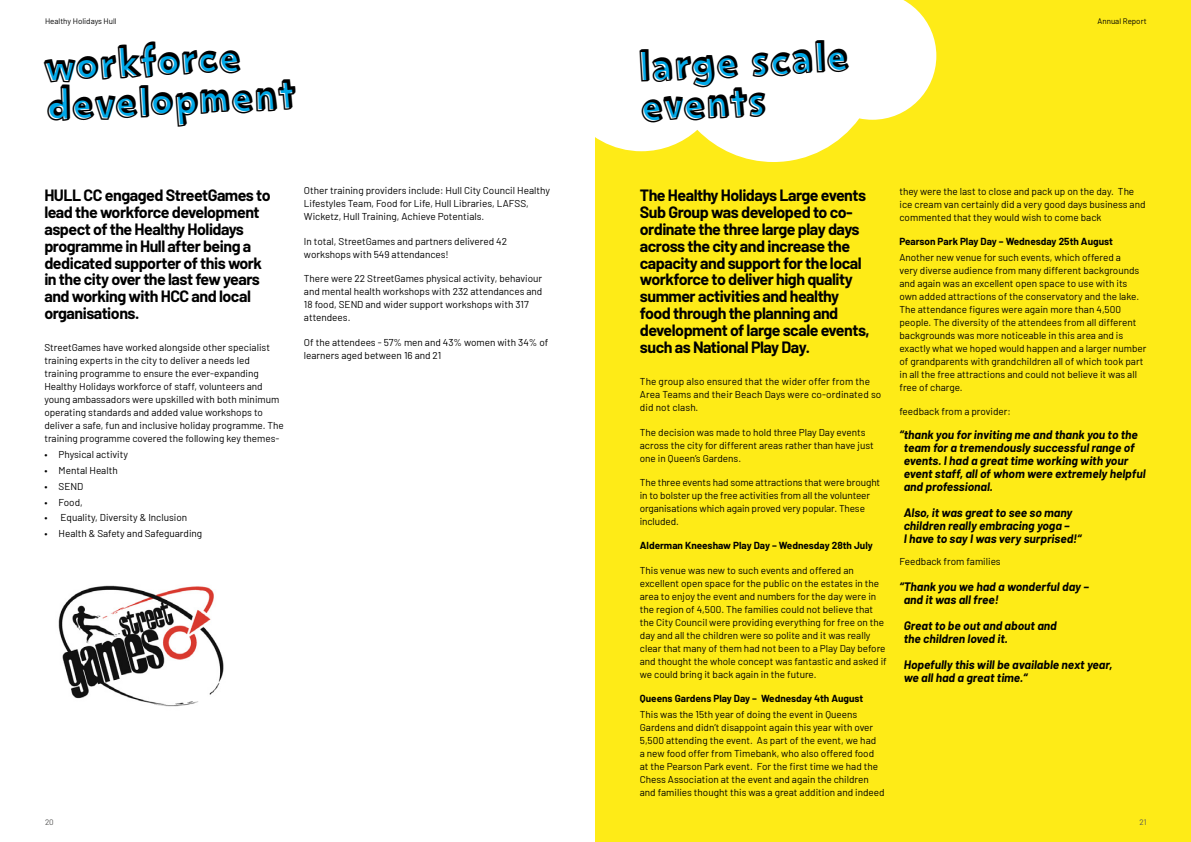
<style>
.page{position:relative;width:1191px;height:842px;background:#fff}
.page>*{position:absolute;margin:0;border:0;box-sizing:border-box;transform-origin:0 0}
.t1{font:47.4px/40px "Change 4 Life Headline Shadow";color:#000}
.t2{font:700 16px/17px "Barlow";letter-spacing:-.03em;color:#000}
.t3{font:italic 700 12px/13px "Barlow";color:#000}
.t4{font:10px/13px "Barlow";color:#000}
.t5{font:700 10px "Barlow";color:#000}
.t6{font:8px "Barlow";color:#000}
.t7{font:8px "Barlow";color:#575756}
</style>
<div class="page">
<div style="left:595px;top:0;width:596px;height:842px;background:#feeb17"></div>
<img style="left:58px;top:585px;width:166px;height:122px">
<svg style="left:595px;top:0;width:341px;height:162px;background:#fefcdc"></svg>
<p class="t6" style="left:45px;top:16px;width:73px">Healthy Holidays Hull</p>
<p class="t6" style="left:1097px;top:16px;width:51px">Annual Report</p>
<h1 class="t1" style="left:44px;top:50px;width:252px;rotate:-3deg">Workforce<br>Development</h1>
<h1 class="t1" style="left:638px;top:50px;width:212px;rotate:-3deg">Large Scale<br>Events</h1>
<p class="t2" style="left:44px;top:185px;width:228px">HULL CC engaged StreetGames to lead the workforce development aspect of the Healthy Holidays programme in Hull after being a dedicated supporter of this work in the city over the last few years and working with HCC and local organisations.</p>
<p class="t4" style="left:44px;top:340px;width:241px">StreetGames have worked alongside other specialist training experts in the city to deliver a needs led training programme to ensure the ever-expanding Healthy Holidays workforce of staff, volunteers and young ambassadors were upskilled with both minimum operating standards and added value workshops to deliver a safe, fun and inclusive holiday programme. The training programme covered the following key themes-</p>
<p class="t4" style="left:44px;top:447px;width:85px">• Physical activity</p>
<p class="t4" style="left:44px;top:463px;width:75px">• Mental Health</p>
<p class="t4" style="left:44px;top:479px;width:40px">• SEND</p>
<p class="t4" style="left:44px;top:495px;width:40px">• Food,</p>
<p class="t4" style="left:44px;top:510px;width:144px">• Equality, Diversity &amp; Inclusion</p>
<p class="t4" style="left:44px;top:526px;width:159px">• Health &amp; Safety and Safeguarding</p>
<p class="t4" style="left:304px;top:184px;width:247px">Other training providers include: Hull City Council Healthy<br>Lifestyles Team, Food for Life, Hull Libraries, LAFSS,<br>Wicketz, Hull Training, Achieve Potentials.</p>
<p class="t4" style="left:304px;top:234px;width:205px">In total, StreetGames and partners delivered 42 workshops with 549 attendances!</p>
<p class="t4" style="left:304px;top:271px;width:240px">There were 22 StreetGames physical activity, behaviour and mental health workshops with 232 attendances and 18 food, SEND and wider support workshops with 317 attendees.</p>
<p class="t4" style="left:304px;top:335px;width:246px">Of the attendees - 57% men and 43% women with 34% of learners aged between 16 and 21</p>
<p class="t2" style="left:640px;top:185px;width:231px">The Healthy Holidays Large events<br>Sub Group was developed to co&shy;ordinate the three large play days across the city and increase the capacity and support for the local workforce to deliver high quality summer activities and healthy food through the planning and development of large scale events, such as National Play Day.</p>
<p class="t4" style="left:640px;top:374px;width:243px">The group also ensured that the wider offer from the<br>Area Teams and their Beach Days were co-ordinated so did not clash.</p>
<p class="t4" style="left:640px;top:425px;width:235px">The decision was made to hold three Play Day events across the city for different areas rather than have just one in Queen’s Gardens.</p>
<p class="t4" style="left:640px;top:475px;width:242px">The three events had some attractions that were brought in to bolster up the free activities from all the volunteer organisations which again proved very popular. These included.</p>
<p class="t5" style="left:640px;top:538px;width:234px">Alderman Kneeshaw Play Day – Wednesday 28th July</p>
<p class="t4" style="left:640px;top:563px;width:248px">This venue was new to such events and offered an excellent open space for the public on the estates in the area to enjoy the event and numbers for the day were in the region of 4,500. The families could not believe that the City Council were providing everything for free on the day and all the children were so polite and it was really clear that many of them had not been to a Play Day before and thought the whole concept was fantastic and asked if we could bring it back again in the future.</p>
<p class="t5" style="left:640px;top:691px;width:225px">Queens Gardens Play Day – Wednesday 4th August</p>
<p class="t4" style="left:640px;top:707px;width:246px">This was the 15th year of doing the event in Queens Gardens and didn’t disappoint again this year with over 5,500 attending the event. As part of the event, we had<br>a new food offer from Timebank, who also offered food at the Pearson Park event. For the first time we had the Chess Association at the event and again the children and families thought this was a great addition and indeed</p>
<p class="t4" style="left:899px;top:184px;width:247px">they were the last to close and pack up on the day. The ice cream van certainly did a very good days business and commented that they would wish to come back</p>
<p class="t5" style="left:899px;top:234px;width:215px">Pearson Park Play Day – Wednesday 25th August</p>
<p class="t4" style="left:899px;top:250px;width:248px">Another new venue for such events, which offered a<br>very diverse audience from many different backgrounds and again was an excellent open space to use with its own added attractions of the conservatory and the lake.<br>The attendance figures were again more than 4,500 people. The diversity of the attendees from all different backgrounds was more noticeable in this area and is exactly what we hoped would happen and a larger number of grandparents with grandchildren all of which took part in all the free attractions and could not believe it was all free of charge.</p>
<p class="t4" style="left:899px;top:404px;width:113px">feedback from a provider:</p>
<p class="t3" style="left:903px;top:428px;width:243px;text-indent:-4px">“thank you for inviting me and thank you to the team for a tremendously successful range of events. I had a great time working with your event staff, all of whom were extremely helpful and professional.</p>
<p class="t3" style="left:903px;top:506px;width:179px">Also, it was great to see so many children really embracing yoga –<br>I have to say I was very surprised!“</p>
<p class="t4" style="left:899px;top:554px;width:103px">Feedback from families</p>
<p class="t3" style="left:903px;top:579px;width:187px;text-indent:-4px">“Thank you we had a wonderful day – and it was all free!</p>
<p class="t3" style="left:903px;top:618px;width:155px">Great to be out and about and the children loved it.</p>
<p class="t3" style="left:903px;top:657px;width:210px">Hopefully this will be available next year, we all had a great time.“</p>
<p class="t7" style="left:45px;top:817px;width:10px">20</p>
<p class="t7" style="left:1139px;top:817px;width:8px">21</p>
</div>
